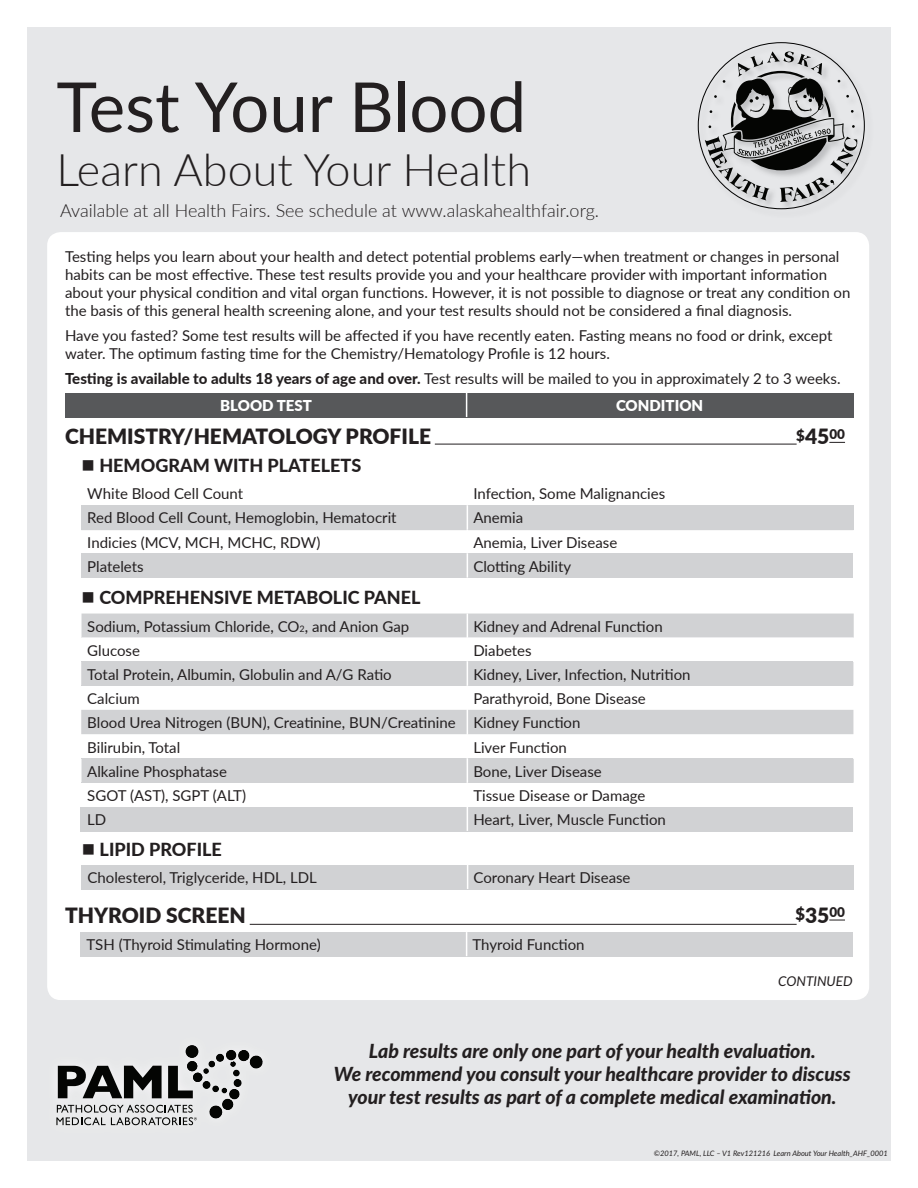
<style>
.page{position:relative;width:918px;height:1188px;background:#fff}
.page>*{position:absolute;margin:0;border:0;box-sizing:border-box;transform-origin:0 0}
.t1{font:69px "Lato";color:#231f20}
.t2{font:300 45px "Lato";color:#231f20}
.t3{font:900 21px "Lato";color:#231f20}
.t4{font:italic 800 19.5px/23.4px "Lato";color:#231f20;text-align:center}
.t5{font:300 18px "Lato";color:#231f20}
.t6{font:800 18px "Lato";color:#231f20}
.t7{font:15px/18px "Lato";color:#231f20}
.t8{font:900 15px "Lato";color:#fff}
.t9{font:italic 13.5px "Lato";color:#231f20}
.t10{font:italic 7.5px "Lato";color:#231f20}
.s1{font-weight:800}
.s2{font-size:15px}
.s3{font-size:9px}
.s4{font-size:16.5px}
</style>
<div class="page">
<div style="left:27px;top:27px;width:864px;height:1134px;background:#e6e7e9"></div>
<div style="left:47px;top:232px;width:822px;height:768px;background:#fff;border-radius:14px"></div>
<img style="left:698px;top:42px;width:167px;height:168px">
<svg style="left:705px;top:51px;width:152px;height:151px"></svg>
<img style="left:56px;top:1045px;width:162px;height:81px">
<svg style="left:58px;top:1066px;width:104px;height:32px"></svg>
<svg style="left:168px;top:1066px;width:25px;height:32px"></svg>
<div style="left:186px;top:1046px;width:12px;height:11px;background:#040503;border-radius:6px"></div>
<div style="left:186px;top:1046px;width:12px;height:12px;border:1px solid #040503;border-radius:50%"></div>
<div style="left:187px;top:1061px;width:10px;height:10px;background:#040503;border-radius:50%"></div>
<div style="left:193px;top:1073px;width:9px;height:9px;background:#040503;border-radius:50%"></div>
<svg style="left:203px;top:1050px;width:60px;height:68px"></svg>
<svg style="left:56px;top:1105px;width:141px;height:20px"></svg>
<svg style="left:829px;top:442px;width:16px;height:1px"></svg>
<svg style="left:81px;top:505px;width:773px;height:73px"></svg>
<svg style="left:81px;top:614px;width:773px;height:217px"></svg>
<div style="left:80px;top:932px;width:773px;height:24px;background:#d1d2d4"></div>
<hr style="left:435px;top:444px;width:362px;height:1px;background:#231f20">
<div style="left:81px;top:865px;width:772px;height:24px;background:#d1d2d4"></div>
<svg style="left:467px;top:865px;width:1px;height:24px"></svg>
<svg style="left:466px;top:932px;width:1px;height:24px"></svg>
<svg style="left:829px;top:920px;width:16px;height:1px"></svg>
<hr style="left:250px;top:924px;width:547px;height:1px;background:#231f20">
<div style="left:65px;top:393px;width:789px;height:24px;background:#57585a"></div>
<svg style="left:466px;top:393px;width:1px;height:24px"></svg>
<h1 class="t1" style="left:56px;top:58px;width:471px">Test Your Blood</h1>
<h2 class="t2" style="left:56px;top:139px;width:476px">Learn About Your Health</h2>
<p class="t5" style="left:60px;top:198px;width:541px">Available at all Health Fairs. See schedule at www.alaskahealthfair.org.</p>
<p class="t7" style="left:65px;top:247px;width:787px">Testing helps you learn about your health and detect potential problems early—when treatment or changes in personal habits can be most effective. These test results provide you and your healthcare provider with important information about your physical condition and vital organ functions. However, it is not possible to diagnose or treat any condition on the basis of this general health screening alone, and your test results should not be considered a final diagnosis.</p>
<p class="t7" style="left:65px;top:326px;width:769px">Have you fasted? Some test results will be affected if you have recently eaten. Fasting means no food or drink, except water. The optimum fasting time for the Chemistry/Hematology Profile is 12 hours.</p>
<p class="t7" style="left:65px;top:369px;width:777px"><span class="s1">Testing is available to adults 18 years of age and over.</span> Test results will be mailed to you in approximately 2 to 3 weeks.</p>
<p class="t8" style="left:220px;top:394px;width:93px">BLOOD TEST</p>
<p class="t8" style="left:616px;top:394px;width:89px">CONDITION</p>
<h3 class="t3" style="left:65px;top:420px;width:368px">CHEMISTRY/HEMATOLOGY PROFILE</h3>
<h3 class="t3" style="left:796px;top:420px;width:50px"><span class="s2">$</span>45<sup>00</sup></h3>
<p class="t6" style="left:82px;top:452px;width:281px">■ HEMOGRAM WITH PLATELETS</p>
<p class="t7" style="left:87px;top:484px;width:157px">White Blood Cell Count</p>
<p class="t7" style="left:473px;top:484px;width:193px">Infection, Some Malignancies</p>
<p class="t7" style="left:87px;top:508px;width:311px">Red Blood Cell Count, Hemoglobin, Hematocrit</p>
<p class="t7" style="left:473px;top:508px;width:51px">Anemia</p>
<p class="t7" style="left:87px;top:532px;width:235px">Indicies (MCV, MCH, MCHC, RDW)</p>
<p class="t7" style="left:473px;top:532px;width:145px">Anemia, Liver Disease</p>
<p class="t7" style="left:87px;top:557px;width:58px">Platelets</p>
<p class="t7" style="left:473px;top:557px;width:99px">Clotting Ability</p>
<p class="t6" style="left:82px;top:584px;width:341px">■ COMPREHENSIVE METABOLIC PANEL</p>
<p class="t7" style="left:87px;top:617px;width:323px">Sodium, Potassium Chloride, CO<span class="s3">2</span>, and Anion Gap</p>
<p class="t7" style="left:473px;top:617px;width:191px">Kidney and Adrenal Function</p>
<p class="t7" style="left:87px;top:641px;width:54px">Glucose</p>
<p class="t7" style="left:473px;top:641px;width:60px">Diabetes</p>
<p class="t7" style="left:87px;top:665px;width:306px">Total Protein, Albumin, Globulin and A/G Ratio</p>
<p class="t7" style="left:473px;top:665px;width:219px">Kidney, Liver, Infection, Nutrition</p>
<p class="t7" style="left:87px;top:689px;width:54px">Calcium</p>
<p class="t7" style="left:87px;top:686px;width:560px;line-height:24.5px;text-indent:386px">Parathyroid, Bone Disease<br>Blood Urea Nitrogen (BUN), Creatinine, BUN/Creatinine Kidney Function<br>Bilirubin, Total</p>
<p class="t7" style="left:473px;top:738px;width:95px">Liver Function</p>
<p class="t7" style="left:87px;top:762px;width:141px">Alkaline Phosphatase</p>
<p class="t7" style="left:473px;top:762px;width:130px">Bone, Liver Disease</p>
<p class="t7" style="left:87px;top:786px;width:160px">SGOT (AST), SGPT (ALT)</p>
<p class="t7" style="left:473px;top:786px;width:174px">Tissue Disease or Damage</p>
<p class="t7" style="left:87px;top:810px;width:21px">LD</p>
<p class="t7" style="left:473px;top:810px;width:194px">Heart, Liver, Muscle Function</p>
<p class="t6" style="left:82px;top:836px;width:142px">■ LIPID PROFILE</p>
<p class="t7" style="left:88px;top:868px;width:231px">Cholesterol, Triglyceride, HDL, LDL</p>
<p class="t7" style="left:474px;top:868px;width:158px">Coronary Heart Disease</p>
<h3 class="t3" style="left:65px;top:899px;width:182px">THYROID SCREEN</h3>
<h3 class="t3" style="left:795px;top:899px;width:51px"><span class="s4">$</span>35<sup>00</sup></h3>
<p class="t7" style="left:86px;top:935px;width:236px">TSH (Thyroid Stimulating Hormone)</p>
<p class="t7" style="left:473px;top:935px;width:114px">Thyroid Function</p>
<p class="t9" style="left:778px;top:971px;width:76px">CONTINUED</p>
<h3 class="t4" style="left:334px;top:1038px;width:518px">Lab results are only one part of your health evaluation.<br>We recommend you consult your healthcare provider to discuss your test results as part of a complete medical examination.</h3>
<p class="t10" style="left:654px;top:1148px;width:235px">©2017, PAML, LLC – V1 Rev121216 Learn About Your Health_AHF_0001</p>
</div>
